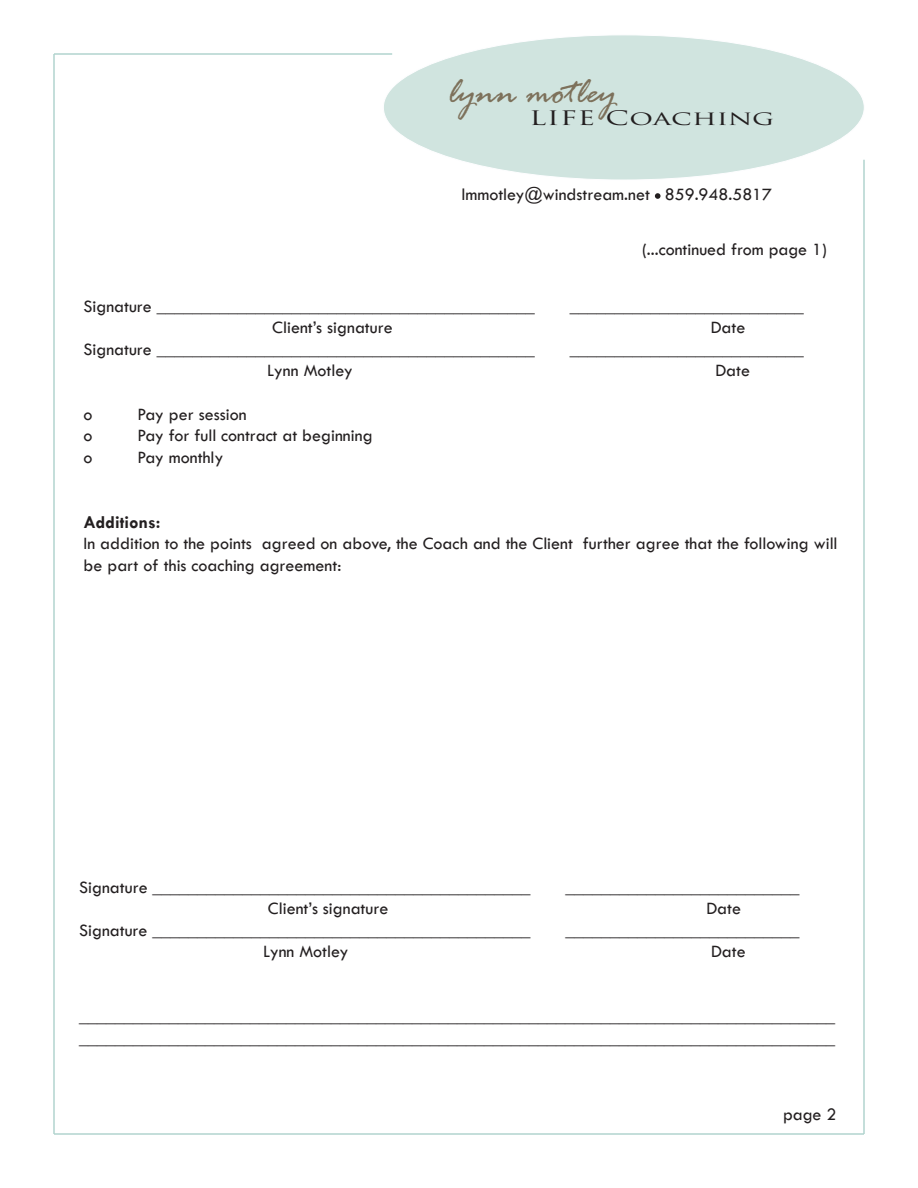
<style>
.page{position:relative;width:918px;height:1188px;background:#fff}
.page>*{position:absolute;margin:0;border:0;box-sizing:border-box;transform-origin:0 0}
.t1{font:italic 39px "Rage";color:#7d715b}
.t2{font:19.5px "Trajan Pro";letter-spacing:.01em;color:#231f20;scale:1.5 1}
.t3{font:18px/21.6px "Tw Cen";color:#231f20}
.t4{font:700 18px "Tw Cen";color:#231f20}
</style>
<div class="page">
<div style="left:383px;top:35px;width:481px;height:145px;background:#d0e4df;border-radius:50%"></div>
<svg style="left:655px;top:193px;width:6px;height:6px"></svg>
<hr style="left:53px;top:54px;width:2px;height:1080px;background:#b1d4ce">
<hr style="left:54px;top:1133px;width:810px;height:2px;background:#b1d4ce">
<hr style="left:863px;top:160px;width:2px;height:974px;background:#b1d4ce">
<hr style="left:54px;top:53px;width:338px;height:2px;background:#b1d4ce">
<h1 class="t1" style="left:448px;top:71px;width:170px">lynn motley</h1>
<p class="t2" style="left:529px;top:106px;width:165px">LIFE Coaching</p>
<p class="t3" style="left:461px;top:183px;width:312px">lmmotley@windstream.net 859.948.5817</p>
<p class="t3" style="left:84px;top:295px;width:453px">Signature __________________________________________</p>
<p class="t3" style="left:642px;top:239px;width:186px">(...continued from page 1)</p>
<p class="t3" style="left:570px;top:295px;width:236px">__________________________</p>
<p class="t3" style="left:272px;top:317px;width:122px">Client’s signature</p>
<p class="t3" style="left:711px;top:317px;width:36px">Date</p>
<p class="t3" style="left:84px;top:338px;width:453px">Signature __________________________________________</p>
<p class="t3" style="left:570px;top:338px;width:235px">__________________________</p>
<p class="t3" style="left:267px;top:360px;width:87px">Lynn Motley</p>
<p class="t3" style="left:715px;top:360px;width:36px">Date</p>
<p class="t3" style="left:84px;top:403px;width:10px">o</p>
<p class="t3" style="left:138px;top:403px;width:111px">Pay per session</p>
<p class="t3" style="left:84px;top:425px;width:10px">o</p>
<p class="t3" style="left:138px;top:425px;width:237px">Pay for full contract at beginning</p>
<p class="t3" style="left:84px;top:446px;width:10px">o</p>
<p class="t3" style="left:138px;top:446px;width:88px">Pay monthly</p>
<p class="t4" style="left:84px;top:511px;width:79px">Additions:</p>
<p class="t3" style="left:84px;top:533px;width:756px">In addition to the points agreed on above, the Coach and the Client further agree that the following will be part of this coaching agreement:</p>
<p class="t3" style="left:79px;top:876px;width:453px">Signature __________________________________________</p>
<p class="t3" style="left:565px;top:876px;width:235px">__________________________</p>
<p class="t3" style="left:268px;top:898px;width:122px">Client’s signature</p>
<p class="t3" style="left:706px;top:898px;width:36px">Date</p>
<p class="t3" style="left:79px;top:919px;width:453px">Signature __________________________________________</p>
<p class="t3" style="left:565px;top:919px;width:235px">__________________________</p>
<p class="t3" style="left:263px;top:941px;width:87px">Lynn Motley</p>
<p class="t3" style="left:711px;top:941px;width:36px">Date</p>
<p class="t3" style="left:79px;top:1006px;width:757px">____________________________________________________________________________________</p>
<p class="t3" style="left:79px;top:1027px;width:757px">____________________________________________________________________________________</p>
<p class="t3" style="left:783px;top:1104px;width:55px">page 2</p>
</div>
